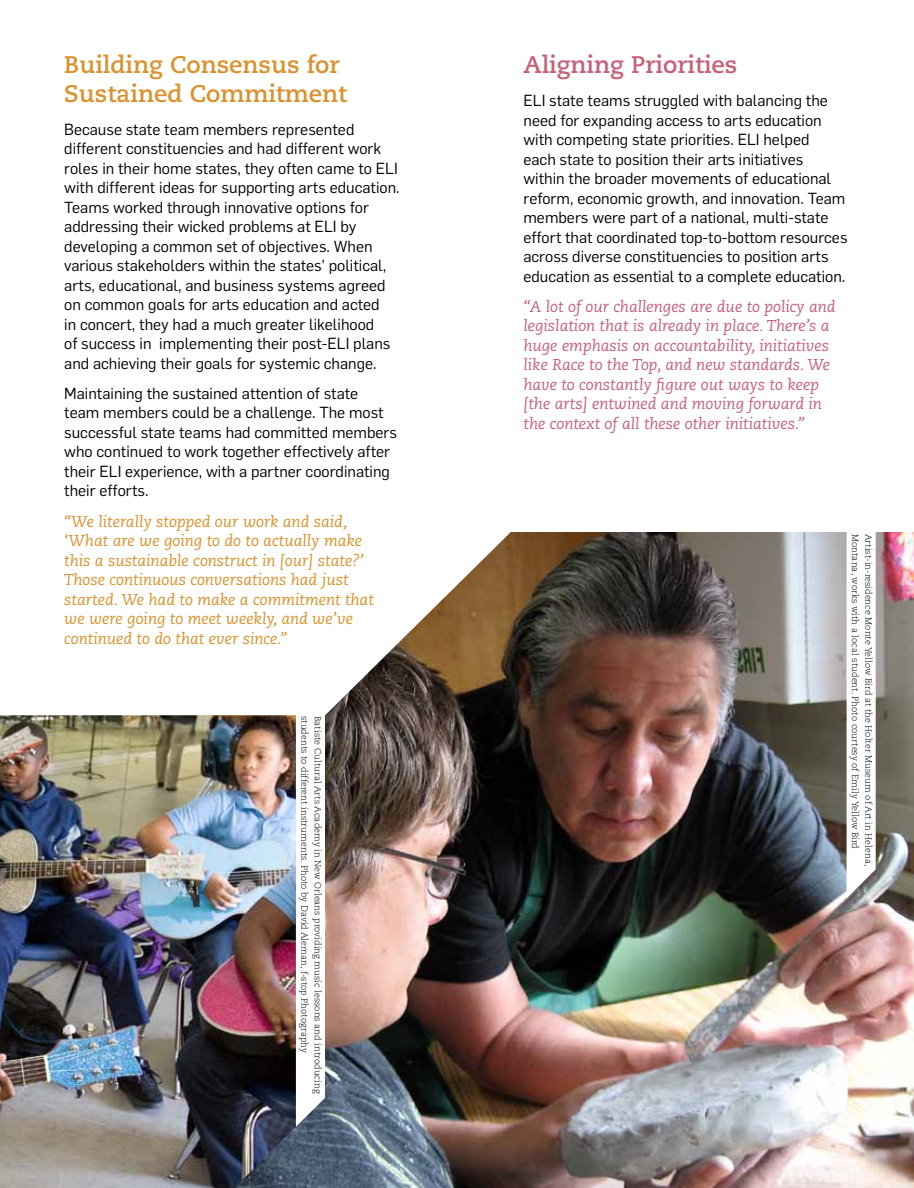
<style>
.page{position:relative;width:914px;height:1188px;background:#fff}
.page>*{position:absolute;margin:0;border:0;box-sizing:border-box;transform-origin:0 0}
.t1{font:700 24px/28.5px "Caecilia";color:#db922e}
.t2{font:700 24px "Caecilia";color:#c8617a}
.t3{font:15.75px/19.5px "Flama";color:#000}
.t4{font:italic 15.75px/19.5px "Caecilia";color:#c8617a}
.t5{font:italic 15.75px/19.5px "Caecilia";color:#db922e}
.t6{font:300 9px "Caecilia";color:#000}
</style>
<div class="page">
<img style="left:325px;top:533px;width:589px;height:655px">
<svg style="left:325px;top:532px;width:186px;height:185px"></svg>
<img style="left:0;top:715px;width:325px;height:473px">
<svg style="left:296px;top:715px;width:29px;height:412px"></svg>
<svg style="left:846px;top:532px;width:29px;height:366px"></svg>
<p class="t1" style="left:64px;top:51px;width:284px">Building Consensus for<br>Sustained Commitment</p>
<p class="t3" style="left:64px;top:118px;width:337px">Because state team members represented different constituencies and had different work roles in their home states, they often came to ELI with different ideas for supporting arts education.<br>Teams worked through innovative options for addressing their wicked problems at ELI by developing a common set of objectives. When various stakeholders within the states’ political, arts, educational, and business systems agreed on common goals for arts education and acted<br>in concert, they had a much greater likelihood<br>of success in implementing their post-ELI plans and achieving their goals for systemic change.</p>
<p class="t3" style="left:64px;top:383px;width:334px">Maintaining the sustained attention of state team members could be a challenge. The most successful state teams had committed members who continued to work together effectively after their ELI experience, with a partner coordinating their efforts.</p>
<p class="t5" style="left:64px;top:512px;width:311px">“We literally stopped our work and said, ‘What are we going to do to actually make this a sustainable construct in [our] state?’ Those continuous conversations had just started. We had to make a commitment that we were going to meet weekly, and we’ve continued to do that ever since.”</p>
<p class="t6" style="left:309px;top:716px;width:338px;rotate:90deg">students to different instruments. Photo by David Aleman, f-stop Photography</p>
<p class="t6" style="left:323px;top:716px;width:379px;rotate:90deg">Batiste Cultural Arts Academy in New Orleans providing music lessons and introducing</p>
<p class="t2" style="left:523px;top:51px;width:215px">Aligning Priorities</p>
<p class="t3" style="left:523px;top:90px;width:325px">ELI state teams struggled with balancing the need for expanding access to arts education with competing state priorities. ELI helped<br>each state to position their arts initiatives within the broader movements of educational reform, economic growth, and innovation. Team members were part of a national, multi-state effort that coordinated top-to-bottom resources across diverse constituencies to position arts education as essential to a complete education.</p>
<p class="t4" style="left:523px;top:297px;width:314px">“A lot of our challenges are due to policy and legislation that is already in place. There’s a huge emphasis on accountability, initiatives like Race to the Top, and new standards. We have to constantly figure out ways to keep [the arts] entwined and moving forward in the context of all these other initiatives.”</p>
<p class="t6" style="left:860px;top:534px;width:317px;rotate:90deg">Montana, works with a local student. Photo courtesy of Emily Yellow Bird</p>
<p class="t6" style="left:873px;top:534px;width:334px;rotate:90deg">Artist-in-residence Monte Yellow Bird at the Holter Museum of Art in Helena,</p>
</div>
